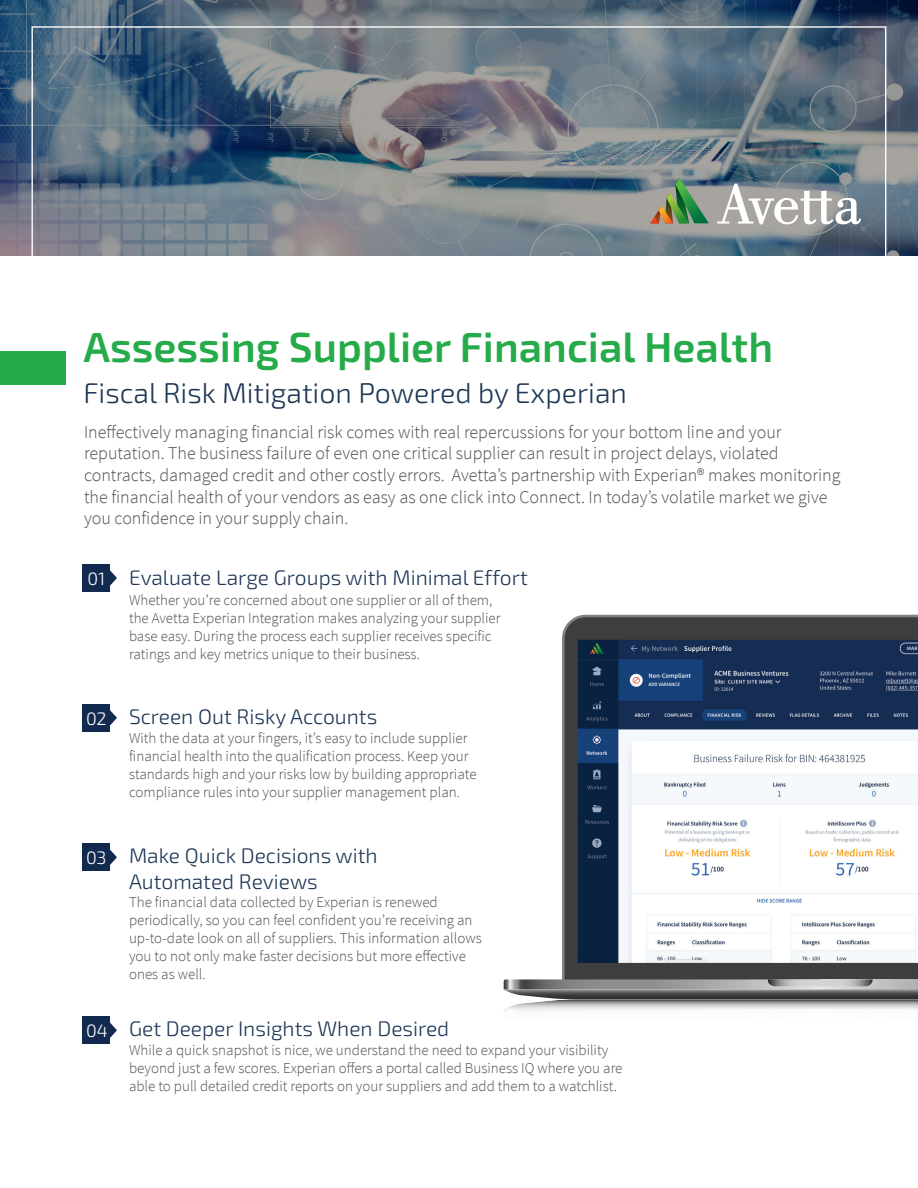
<style>
.page{position:relative;width:918px;height:1188px;background:#fff}
.page>*{position:absolute;margin:0;border:0;box-sizing:border-box;transform-origin:0 0}
.t1{font:600 42px "Exo 2";color:#26ab4a}
.t2{font:300 28.5px "Exo 2";color:#1d3656}
.t3{font:300 21px/25.2px "Exo 2";color:#1d3656}
.t4{font:300 18px/21.6px "Source Sans Pro";color:#4d4d4f}
.t5{font:300 18px "Exo 2";color:#fff}
.t6{font:300 15px/18px "Source Sans Pro";color:#4d4d4f}
.s1{font-size:18px;color:#fff}
</style>
<div class="page">
<div style="left:82px;top:564px;width:28px;height:28px;background:#132a50"></div>
<svg style="left:110px;top:570px;width:7px;height:16px"></svg>
<svg style="left:0;top:0;width:918px;height:256px;background:#667582"></svg>
<div style="left:0;top:351px;width:66px;height:34px;background:#26ab4a"></div>
<div style="left:82px;top:704px;width:28px;height:28px;background:#132a50"></div>
<svg style="left:110px;top:710px;width:7px;height:16px"></svg>
<div style="left:82px;top:843px;width:28px;height:28px;background:#132a50"></div>
<svg style="left:110px;top:849px;width:7px;height:16px"></svg>
<div style="left:82px;top:1016px;width:28px;height:28px;background:#132a50"></div>
<svg style="left:110px;top:1022px;width:7px;height:16px"></svg>
<div style="left:32px;top:26px;width:854px;height:235px;border:1px solid #fff"></div>
<svg style="left:562px;top:615px;width:356px;height:364px;background:#2f3f58"></svg>
<svg style="left:817px;top:625px;width:6px;height:6px"></svg>
<svg style="left:504px;top:979px;width:414px;height:33px;background:#9a9a9b"></svg>
<svg style="left:623px;top:733px;width:295px;height:230px"></svg>
<svg style="left:650px;top:154px;width:216px;height:78px;background:#899593"></svg>
<h1 class="t1" style="left:83px;top:322px;width:691px">Assessing Supplier Financial Health</h1>
<h2 class="t2" style="left:83px;top:376px;width:545px">Fiscal Risk Mitigation Powered by Experian</h2>
<p class="t4" style="left:84px;top:421px;width:758px">Ineffectively managing financial risk comes with real repercussions for your bottom line and your reputation. The business failure of even one critical supplier can result in project delays, violated contracts, damaged credit and other costly errors. Avetta’s partnership with Experian® makes monitoring the financial health of your vendors as easy as one click into Connect. In today’s volatile market we give you confidence in your supply chain.</p>
<h3 class="t3" style="left:88px;top:566px;width:442px"><span class="s1">01</span> Evaluate Large Groups with Minimal Effort</h3>
<p class="t6" style="left:129px;top:591px;width:373px">Whether you’re concerned about one supplier or all of them, the Avetta Experian Integration makes analyzing your supplier base easy. During the process each supplier receives specific ratings and key metrics unique to their business.</p>
<p class="t5" style="left:86px;top:708px;width:22px">02</p>
<h3 class="t3" style="left:129px;top:705px;width:250px">Screen Out Risky Accounts</h3>
<p class="t6" style="left:129px;top:729px;width:349px">With the data at your fingers, it’s easy to include supplier financial health into the qualification process. Keep your standards high and your risks low by building appropriate compliance rules into your supplier management plan.</p>
<p class="t5" style="left:86px;top:848px;width:22px">03</p>
<h3 class="t3" style="left:129px;top:844px;width:250px">Make Quick Decisions with<br>Automated Reviews</h3>
<p class="t6" style="left:129px;top:894px;width:354px">The financial data collected by Experian is renewed periodically, so you can feel confident you’re receiving an up-to-date look on all of suppliers. This information allows you to not only make faster decisions but more effective ones as well.</p>
<p class="t5" style="left:86px;top:1021px;width:23px">04</p>
<h3 class="t3" style="left:129px;top:1017px;width:322px">Get Deeper Insights When Desired</h3>
<p class="t6" style="left:129px;top:1041px;width:495px">While a quick snapshot is nice, we understand the need to expand your visibility beyond just a few scores. Experian offers a portal called Business IQ where you are able to pull detailed credit reports on your suppliers and add them to a watchlist.</p>
</div>
